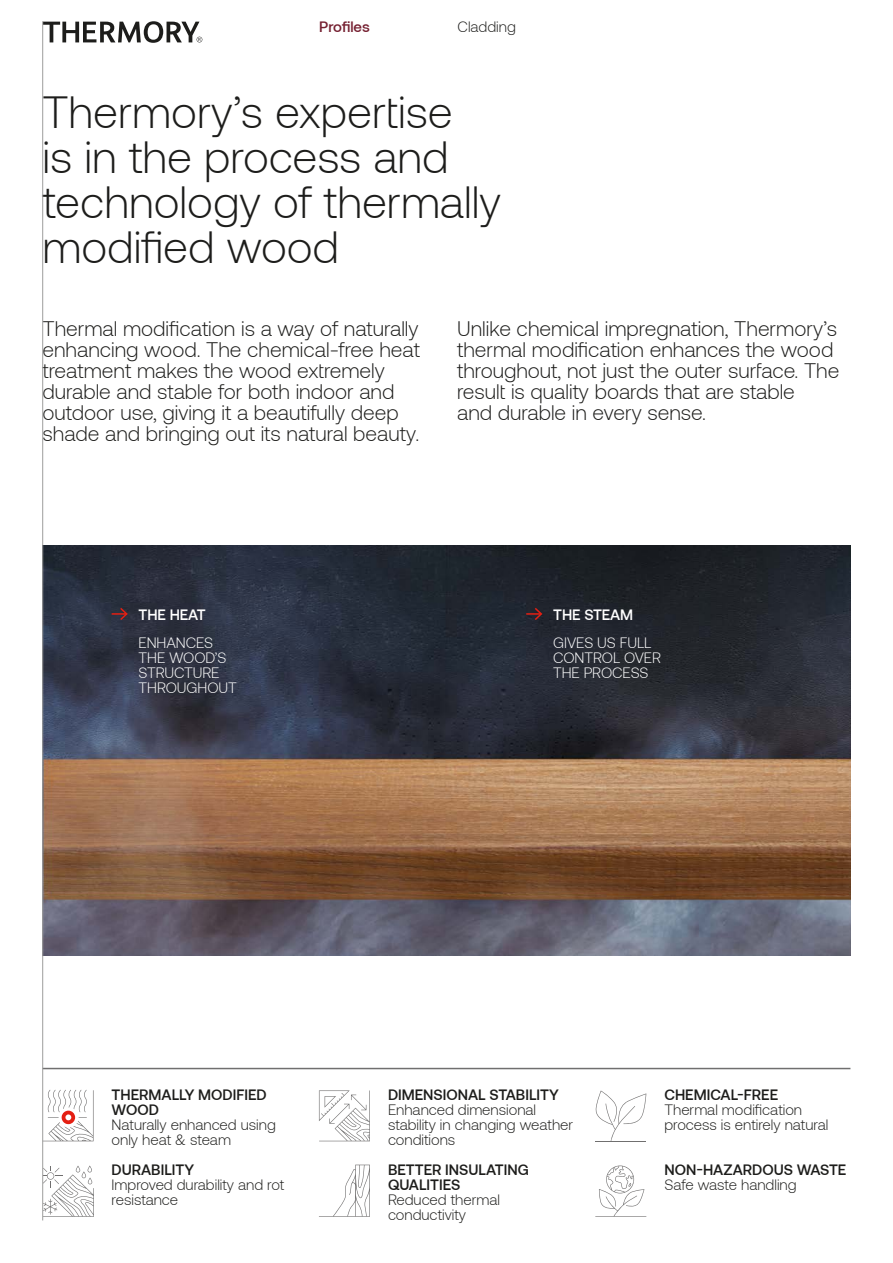
<style>
.page{position:relative;width:893px;height:1263px;background:#fff}
.page>*{position:absolute;margin:0;border:0;box-sizing:border-box;transform-origin:0 0}
.t1{font:300 45px/45px "Aeonik";color:#1d1d1b}
.t2{font:300 21px/21px "Aeonik";color:#1d1d1b}
.t3{font:300 15px/15px "Aeonik";color:#1d1d1b}
.t4{font:500 15px/15px "Aeonik";color:#1d1d1b}
.t5{font:300 15px/15px "Aeonik";letter-spacing:-.005em;color:#fff}
.t6{font:500 15px "Aeonik";letter-spacing:-.005em;color:#fff}
.t7{font:500 15px "Aeonik";letter-spacing:-.005em;color:#752031}
</style>
<div class="page">
<img style="left:43px;top:546px;width:807px;height:410px">
<svg style="left:112px;top:606px;width:17px;height:16px"></svg>
<svg style="left:526px;top:606px;width:17px;height:16px"></svg>
<svg style="left:43px;top:1166px;width:51px;height:51px"></svg>
<hr style="left:595px;top:1141px;width:51px;height:1px;background:#706f6f">
<svg style="left:595px;top:1090px;width:51px;height:51px"></svg>
<svg style="left:43px;top:1090px;width:51px;height:51px"></svg>
<svg style="left:319px;top:1165px;width:51px;height:52px"></svg>
<svg style="left:319px;top:1090px;width:51px;height:51px"></svg>
<svg style="left:595px;top:1165px;width:51px;height:52px"></svg>
<hr style="left:43px;top:1068px;width:807px;height:1px;background:#706f6f">
<svg style="left:43px;top:21px;width:159px;height:22px"></svg>
<hr style="left:42px;top:21px;width:1px;height:1199px;background:#9d9d9c">
<p class="t7" style="left:319px;top:18px;width:52px">Profiles</p>
<p class="t3" style="left:457px;top:21px;width:60px">Cladding</p>
<h1 class="t1" style="left:43px;top:90px;width:460px">Thermory’s expertise<br>is in the process and technology of thermally modified wood</h1>
<p class="t2" style="left:43px;top:318px;width:379px">Thermal modification is a way of naturally enhancing wood. The chemical-free heat treatment makes the wood extremely durable and stable for both indoor and outdoor use, giving it a beautifully deep shade and bringing out its natural beauty.</p>
<p class="t2" style="left:457px;top:319px;width:384px">Unlike chemical impregnation, Thermory’s thermal modification enhances the wood throughout, not just the outer surface. The result is quality boards that are stable<br>and durable in every sense.</p>
<p class="t6" style="left:139px;top:609px;width:69px">THE HEAT</p>
<p class="t5" style="left:139px;top:636px;width:100px">ENHANCES<br>THE WOOD’S<br>STRUCTURE<br>THROUGHOUT</p>
<p class="t6" style="left:553px;top:609px;width:82px">THE STEAM</p>
<p class="t5" style="left:553px;top:636px;width:109px">GIVES US FULL<br>CONTROL OVER<br>THE PROCESS</p>
<p class="t4" style="left:112px;top:1088px;width:157px">THERMALLY MODIFIED<br>WOOD</p>
<p class="t3" style="left:112px;top:1118px;width:166px">Naturally enhanced using only heat &amp; steam</p>
<p class="t4" style="left:112px;top:1163px;width:84px">DURABILITY</p>
<p class="t3" style="left:112px;top:1178px;width:174px">Improved durability and rot resistance</p>
<p class="t4" style="left:388px;top:1088px;width:172px">DIMENSIONAL STABILITY</p>
<p class="t3" style="left:388px;top:1103px;width:187px">Enhanced dimensional stability in changing weather conditions</p>
<p class="t4" style="left:388px;top:1163px;width:142px">BETTER INSULATING<br>QUALITIES</p>
<p class="t3" style="left:388px;top:1193px;width:114px">Reduced thermal conductivity</p>
<p class="t4" style="left:664px;top:1087px;width:115px">CHEMICAL-FREE</p>
<p class="t3" style="left:664px;top:1102px;width:165px">Thermal modification process is entirely natural</p>
<p class="t4" style="left:664px;top:1162px;width:183px">NON-HAZARDOUS WASTE</p>
<p class="t3" style="left:664px;top:1178px;width:134px">Safe waste handling</p>
</div>
